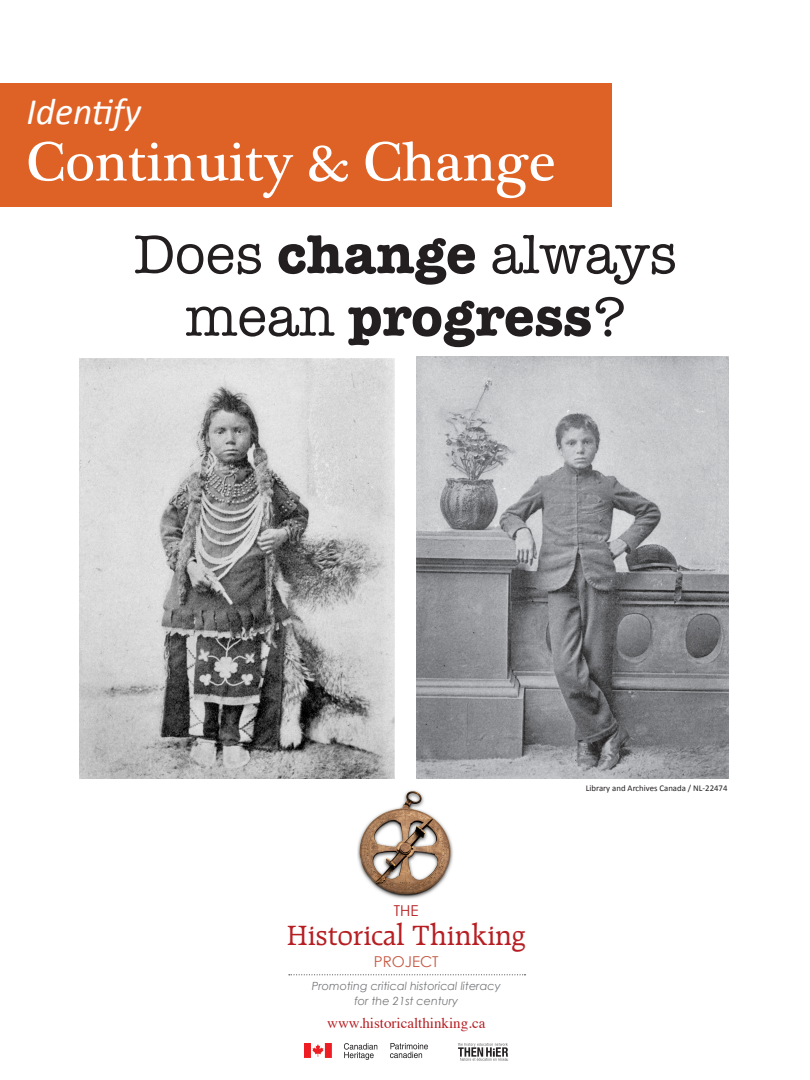
<style>
.page{position:relative;width:810px;height:1080px;background:#fff}
.page>*{position:absolute;margin:0;border:0;box-sizing:border-box;transform-origin:0 0}
.t1{font:56.25px "Plantagenet Cherokee";color:#fff}
.t2{font:56.25px "American Typewriter";color:#231f20}
.t3{font:700 56.25px "American Typewriter";color:#231f20}
.t4{font:italic 37.5px "Calibri";color:#fff}
.t5{font:30px "Raleigh";color:#b61e22}
.t6{font:15px "Times";color:#b61e22}
.t7{font:15px "Century Gothic";color:#c55a45}
.t8{font:15px "Century Gothic";color:#b61e22}
.t9{font:italic 11.25px "Century Gothic";color:#76787b}
.t10{font:8.75px "Calibri";color:#231f20}
.s1{font-weight:700}
.s2{font-weight:400}
</style>
<div class="page">
<div style="left:0;top:83px;width:612px;height:124px;background:#de6226"></div>
<img style="left:80px;top:358px;width:314px;height:421px">
<img style="left:416px;top:357px;width:312px;height:421px">
<img style="left:304px;top:1043px;width:124px;height:16px">
<img style="left:458px;top:1043px;width:51px;height:18px">
<svg style="left:289px;top:974px;width:237px;height:1px"></svg>
<img style="left:358px;top:790px;width:95px;height:109px">
<p class="t4" style="left:26px;top:88px;width:116px">Identify</p>
<p class="t1" style="left:26px;top:129px;width:531px">Continuity &amp; Change</p>
<p class="t2" style="left:134px;top:211px;width:545px">Does <span class="s1">change</span> always</p>
<p class="t3" style="left:185px;top:268px;width:442px"><span class="s2">mean</span> progress<span class="s2">?</span></p>
<p class="t8" style="left:394px;top:901px;width:26px">THE</p>
<p class="t5" style="left:287px;top:919px;width:241px">Historical Thinking</p>
<p class="t7" style="left:374px;top:952px;width:66px">PROJECT</p>
<p class="t9" style="left:312px;top:979px;width:190px">Promoting critical historical literacy</p>
<p class="t9" style="left:354px;top:994px;width:105px">for the 21st century</p>
<p class="t6" style="left:327px;top:1009px;width:160px">www.historicalthinking.ca</p>
<p class="t10" style="left:586px;top:783px;width:143px">Library and Archives Canada / NL-22474</p>
</div>
